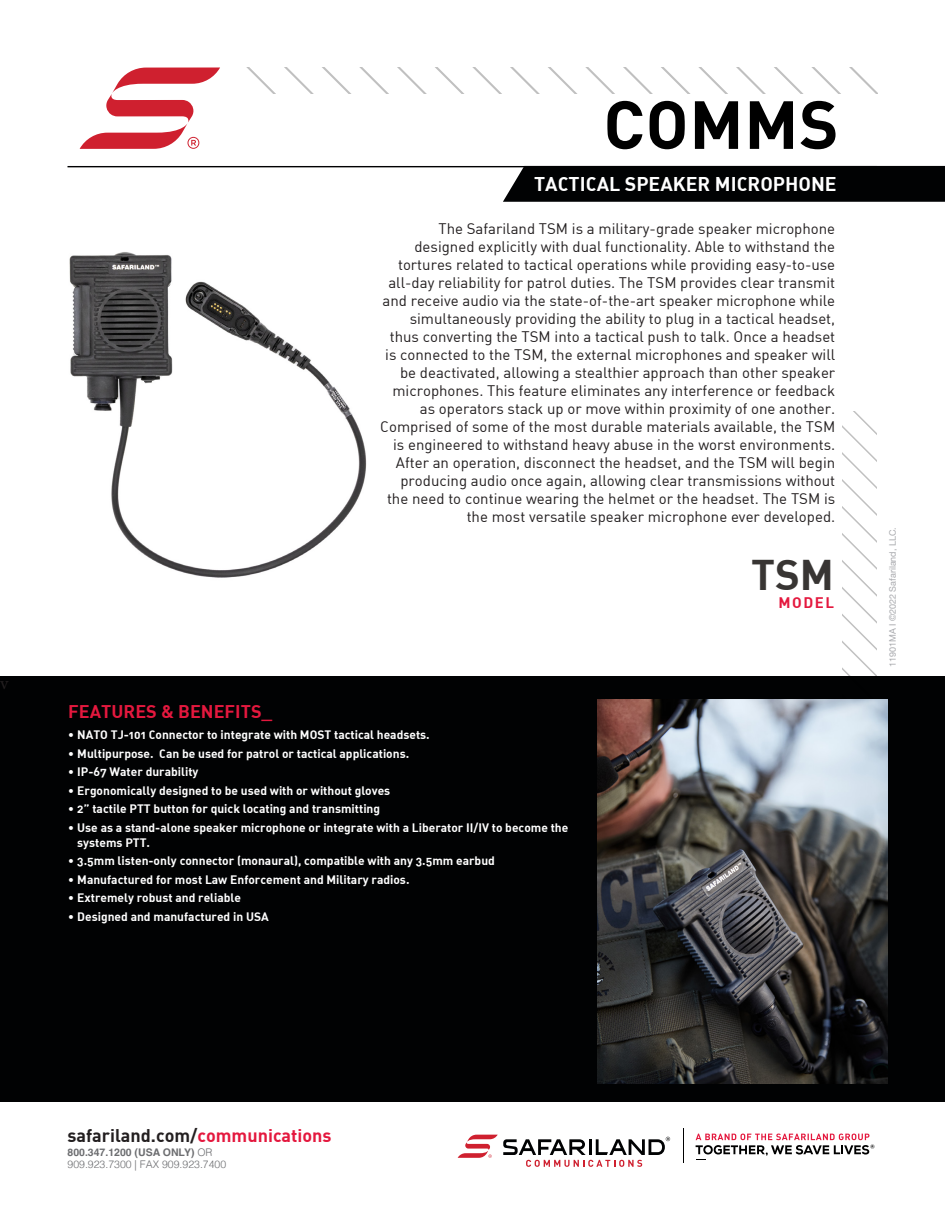
<style>
.page{position:relative;width:945px;height:1215px;background:#fff}
.page>*{position:absolute;margin:0;border:0;box-sizing:border-box;transform-origin:0 0}
.t1{font:66.9px "DIN Bold";letter-spacing:.01em;color:#000}
.t2{font:42px "DIN Bold Alternate";color:#383533}
.t3{font:19.5px "DIN Bold Alternate";color:#fff}
.t4{font:18px "DIN Bold";color:#231f20}
.t5{font:18px "DIN Bold Alternate";color:#e4183e}
.t6{font:18px "Minion Pro";color:#231f20}
.t7{font:15px/18px "DIN Regular Alternate";color:#231f20;text-align:right}
.t8{font:15px "DIN Bold Alternate";letter-spacing:.1em;color:#e4183e}
.t9{font:12px/15px "DIN Bold Alternate";color:#fff}
.t10{font:300 10.5px "Helvetica";color:#6c6d70}
.t11{font:700 10.5px "Helvetica";color:#6c6d70}
.t12{font:9px "Helvetica Neue";color:#a8a9ad}
.s1{color:#e4183e}
.s2{font-weight:300}
</style>
<div class="page">
<img style="left:69px;top:252px;width:298px;height:326px">
<div style="left:0;top:676px;width:945px;height:426px;background:#010203"></div>
<svg style="left:843px;top:411px;width:34px;height:265px"></svg>
<hr style="left:68px;top:166px;width:809px;height:1px;background:#000002">
<div style="left:503px;top:166px;width:442px;height:36px;background:#010203"></div>
<svg style="left:247px;top:68px;width:631px;height:25px"></svg>
<svg style="left:696px;top:1134px;width:179px;height:26px"></svg>
<hr style="left:683px;top:1128px;width:1px;height:35px;background:#000">
<svg style="left:80px;top:68px;width:140px;height:81px"></svg>
<svg style="left:458px;top:1135px;width:212px;height:32px"></svg>
<img style="left:598px;top:699px;width:289px;height:384px">
<p class="t6" style="left:0;top:671px;width:10px">v</p>
<p class="t1" style="left:603px;top:81px;width:237px">COMMS</p>
<p class="t3" style="left:534px;top:172px;width:304px">TACTICAL SPEAKER MICROPHONE</p>
<p class="t7" style="left:380px;top:219px;width:456px">The Safariland TSM is a military-grade speaker microphone designed explicitly with dual functionality. Able to withstand the tortures related to tactical operations while providing easy-to-use all-day reliability for patrol duties. The TSM provides clear transmit and receive audio via the state-of-the-art speaker microphone while simultaneously providing the ability to plug in a tactical headset, thus converting the TSM into a tactical push to talk. Once a headset is connected to the TSM, the external microphones and speaker will be deactivated, allowing a stealthier approach than other speaker microphones. This feature eliminates any interference or feedback as operators stack up or move within proximity of one another.<br>Comprised of some of the most durable materials available, the TSM is engineered to withstand heavy abuse in the worst environments.<br>After an operation, disconnect the headset, and the TSM will begin producing audio once again, allowing clear transmissions without the need to continue wearing the helmet or the headset. The TSM is the most versatile speaker microphone ever developed.</p>
<p class="t2" style="left:751px;top:547px;width:84px">TSM</p>
<p class="t8" style="left:779px;top:592px;width:57px">MODEL</p>
<p class="t5" style="left:68px;top:699px;width:206px">FEATURES &amp; BENEFITS_</p>
<p class="t9" style="left:68px;top:727px;width:363px">• NATO TJ-101 Connector to integrate with MOST tactical headsets.</p>
<p class="t9" style="left:68px;top:745px;width:342px">• Multipurpose. Can be used for patrol or tactical applications.</p>
<p class="t9" style="left:68px;top:764px;width:132px">• IP-67 Water durability</p>
<p class="t9" style="left:68px;top:782px;width:324px">• Ergonomically designed to be used with or without gloves</p>
<p class="t9" style="left:68px;top:801px;width:313px">• 2” tactile PTT button for quick locating and transmitting</p>
<p class="t9" style="left:77px;top:820px;width:493px;text-indent:-9px">• Use as a stand-alone speaker microphone or integrate with a Liberator II/IV to become the systems PTT.</p>
<p class="t9" style="left:68px;top:853px;width:428px">• 3.5mm listen-only connector (monaural), compatible with any 3.5mm earbud</p>
<p class="t9" style="left:68px;top:872px;width:343px">• Manufactured for most Law Enforcement and Military radios.</p>
<p class="t9" style="left:68px;top:890px;width:174px">• Extremely robust and reliable</p>
<p class="t9" style="left:68px;top:909px;width:202px">• Designed and manufactured in USA</p>
<p class="t12" style="left:886px;top:667px;width:142px;rotate:-90deg">11901MA I ©2022 Safariland, LLC.</p>
<p class="t4" style="left:68px;top:1124px;width:266px">safariland.com/<span class="s1">communications</span></p>
<p class="t11" style="left:68px;top:1146px;width:147px">800.347.1200 (USA ONLY) <span class="s2">OR</span></p>
<p class="t10" style="left:68px;top:1155px;width:160px">909.923.7300 | FAX 909.923.7400</p>
</div>
